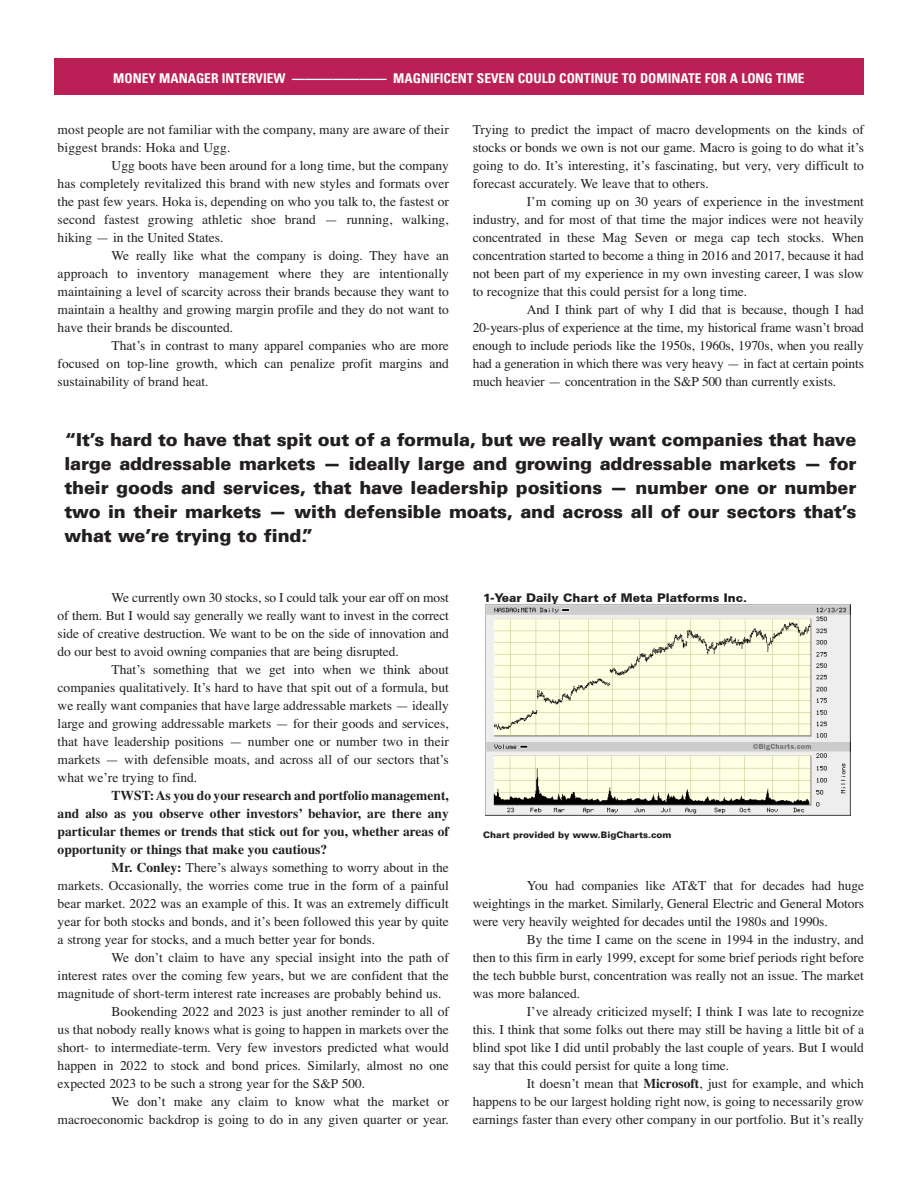
<style>
.page{position:relative;width:918px;height:1188px;background:#fff}
.page>*{position:absolute;margin:0;border:0;box-sizing:border-box;transform-origin:0 0}
.pullquote{font:900 18px/24px "Univers LT";letter-spacing:-.01em;color:#231f20;text-align:justify}
.Body_Text{font:13.5px/18px "Times";color:#231f20;text-align:justify}
.Body_Text-2{font:700 13.5px/18px "Times";color:#231f20;text-align:justify}
.t1{font:700 condensed 13.5px "Univers LT";color:#fff}
.t2{font:900 12px "Univers CE";color:#231f20}
.t3{font:900 9px "Univers LT";color:#231f20}
.s1{font-weight:700}
</style>
<div class="page">
<div style="left:54px;top:58px;width:810px;height:36px;background:#ba2056"></div>
<img style="left:485px;top:604px;width:366px;height:212px">
<p class="t1" style="left:113px;top:70px;width:693px">MONEY MANAGER INTERVIEW ——————— MAGNIFICENT SEVEN COULD CONTINUE TO DOMINATE FOR A LONG TIME</p>
<p class="Body_Text" style="left:58px;top:121px;width:393px">most people are not familiar with the company, many are aware of their biggest brands: Hoka and Ugg.</p>
<p class="Body_Text" style="left:58px;top:157px;width:393px;text-indent:54px">Ugg boots have been around for a long time, but the company has completely revitalized this brand with new styles and formats over the past few years. Hoka is, depending on who you talk to, the fastest or second fastest growing athletic shoe brand — running, walking, hiking — in the United States.</p>
<p class="Body_Text" style="left:58px;top:247px;width:393px;text-indent:54px">We really like what the company is doing. They have an approach to inventory management where they are intentionally maintaining a level of scarcity across their brands because they want to maintain a healthy and growing margin profile and they do not want to have their brands be discounted.</p>
<p class="Body_Text" style="left:58px;top:337px;width:393px;text-indent:54px">That’s in contrast to many apparel companies who are more focused on top-line growth, which can penalize profit margins and sustainability of brand heat.</p>
<p class="Body_Text" style="left:473px;top:121px;width:393px">Trying to predict the impact of macro developments on the kinds of stocks or bonds we own is not our game. Macro is going to do what it’s going to do. It’s interesting, it’s fascinating, but very, very difficult to forecast accurately. We leave that to others.</p>
<p class="Body_Text" style="left:473px;top:193px;width:393px;text-indent:54px">I’m coming up on 30 years of experience in the investment industry, and for most of that time the major indices were not heavily concentrated in these Mag Seven or mega cap tech stocks. When concentration started to become a thing in 2016 and 2017, because it had not been part of my experience in my own investing career, I was slow to recognize that this could persist for a long time.</p>
<p class="Body_Text" style="left:473px;top:301px;width:393px;text-indent:54px">And I think part of why I did that is because, though I had 20-years-plus of experience at the time, my historical frame wasn’t broad enough to include periods like the 1950s, 1960s, 1970s, when you really had a generation in which there was very heavy — in fact at certain points much heavier — concentration in the S&amp;P 500 than currently exists.</p>
<p class="pullquote" style="left:64px;top:427px;width:794px">“It’s hard to have that spit out of a formula, but we really want companies that have large addressable markets — ideally large and growing addressable markets — for their goods and services, that have leadership positions — number one or number two in their markets — with defensible moats, and across all of our sectors that’s what we’re trying to find.”</p>
<p class="Body_Text" style="left:58px;top:589px;width:393px;text-indent:54px">We currently own 30 stocks, so I could talk your ear off on most of them. But I would say generally we really want to invest in the correct side of creative destruction. We want to be on the side of innovation and do our best to avoid owning companies that are being disrupted.</p>
<p class="Body_Text" style="left:58px;top:661px;width:393px;text-indent:54px">That’s something that we get into when we think about companies qualitatively. It’s hard to have that spit out of a formula, but we really want companies that have large addressable markets — ideally large and growing addressable markets — for their goods and services, that have leadership positions — number one or number two in their markets — with defensible moats, and across all of our sectors that’s what we’re trying to find.</p>
<p class="Body_Text-2" style="left:58px;top:787px;width:393px;text-indent:54px">TWST: As you do your research and portfolio management, and also as you observe other investors’ behavior, are there any particular themes or trends that stick out for you, whether areas of opportunity or things that make you cautious?</p>
<p class="Body_Text" style="left:58px;top:859px;width:393px;text-indent:54px"><span class="s1">Mr. Conley:</span> There’s always something to worry about in the markets. Occasionally, the worries come true in the form of a painful bear market. 2022 was an example of this. It was an extremely difficult year for both stocks and bonds, and it’s been followed this year by quite a strong year for stocks, and a much better year for bonds.</p>
<p class="Body_Text" style="left:58px;top:949px;width:393px;text-indent:54px">We don’t claim to have any special insight into the path of interest rates over the coming few years, but we are confident that the magnitude of short-term interest rate increases are probably behind us.</p>
<p class="Body_Text" style="left:58px;top:1003px;width:393px;text-indent:54px">Bookending 2022 and 2023 is just another reminder to all of us that nobody really knows what is going to happen in markets over the short- to intermediate-term. Very few investors predicted what would happen in 2022 to stock and bond prices. Similarly, almost no one expected 2023 to be such a strong year for the S&amp;P 500.</p>
<p class="Body_Text" style="left:58px;top:1093px;width:393px;text-align:right">We don’t make any claim to know what the market or macroeconomic backdrop is going to do in any given quarter or year.</p>
<p class="t2" style="left:483px;top:591px;width:266px">1-Year Daily Chart of Meta Platforms Inc.</p>
<p class="t3" style="left:483px;top:829px;width:190px">Chart provided by www.BigCharts.com</p>
<p class="Body_Text" style="left:473px;top:877px;width:393px;text-indent:54px">You had companies like AT&amp;T that for decades had huge weightings in the market. Similarly, General Electric and General Motors were very heavily weighted for decades until the 1980s and 1990s.</p>
<p class="Body_Text" style="left:473px;top:931px;width:393px;text-indent:54px">By the time I came on the scene in 1994 in the industry, and then to this firm in early 1999, except for some brief periods right before the tech bubble burst, concentration was really not an issue. The market was more balanced.</p>
<p class="Body_Text" style="left:473px;top:1003px;width:393px;text-indent:54px">I’ve already criticized myself; I think I was late to recognize this. I think that some folks out there may still be having a little bit of a blind spot like I did until probably the last couple of years. But I would say that this could persist for quite a long time.</p>
<p class="Body_Text" style="left:473px;top:1075px;width:393px;text-indent:54px">It doesn’t mean that <span class="s1">Microsoft</span>, just for example, and which happens to be our largest holding right now, is going to necessarily grow earnings faster than every other company in our portfolio. But it’s really</p>
</div>
